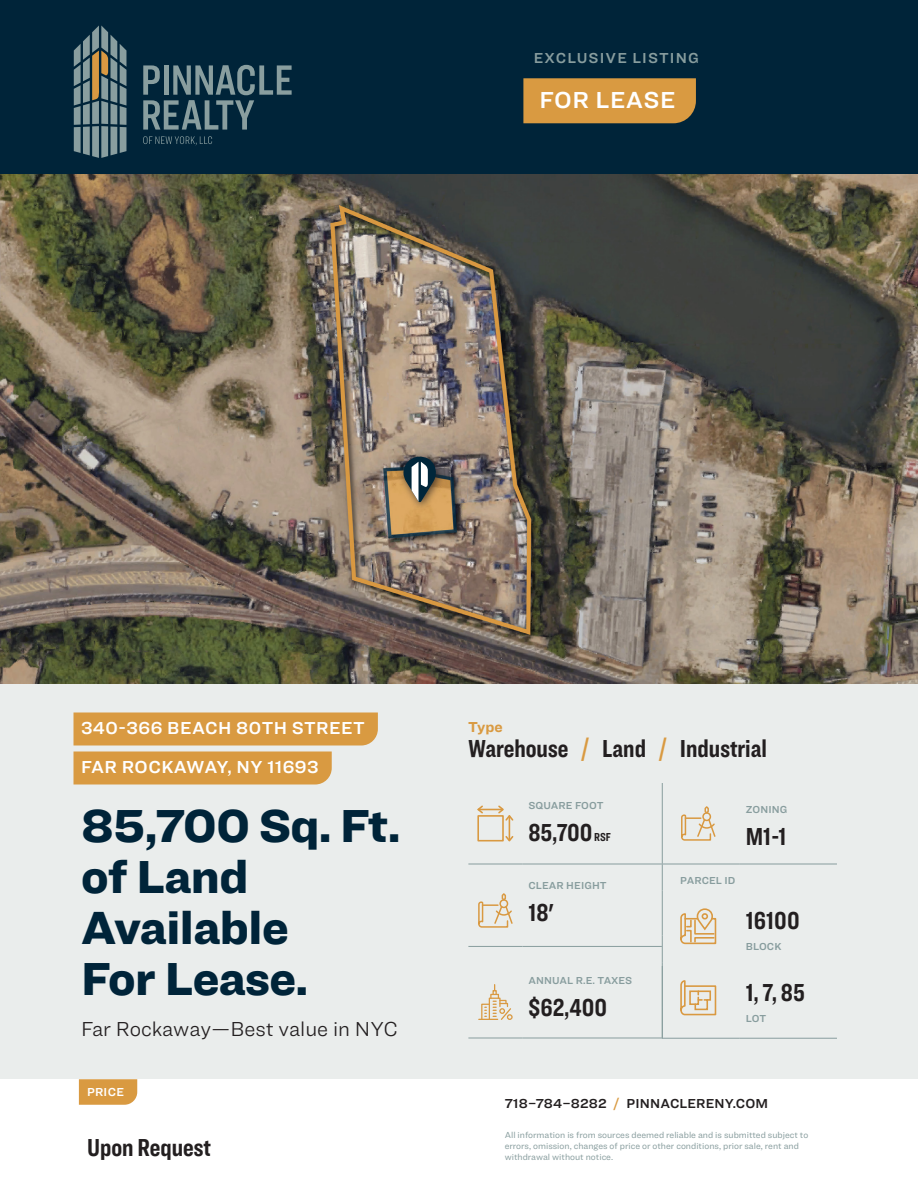
<style>
.page{position:relative;width:918px;height:1188px;background:#fff}
.page>*{position:absolute;margin:0;border:0;box-sizing:border-box;transform-origin:0 0}
.H1_Building_Title_32pt_Black_Dark_Blue{font:900 48px/51px "Ringside";letter-spacing:-.01em;color:#002439}
.Stats_and_Figures_17pt_Compressed_Bold_b{font:700 25.5px "Ringside Compressed";color:#231f20}
.Building_Type_17pt_Compressed_Bold_black{font:700 25.5px "Ringside Compressed";color:#231f20}
.Listing_Type_16pt_Semibold_Paper__rule_G{font:600 24px "Ringside";letter-spacing:.025em;color:#fff}
.H3_Building_CTA_14pt_Light_black{font:300 21px "Ringside";color:#231f20}
.Address__Street_12pt_Semibold_Paper__rul{font:600 18px "Ringside";letter-spacing:.025em;color:#fff}
.t1{font:600 15px "Ringside";letter-spacing:.075em;color:#889d9e}
.Tag_Labels_10pt_Bold_Gold{font:700 15px "Ringside";color:#d99a41}
.t2{font:600 13.5px "Ringside";letter-spacing:.01em;color:#231f20}
.Parent__Price_Label_8pt_Semibold_Paper__{font:600 12px "Ringside";letter-spacing:.025em;color:#fff}
.Tags_7pt_Semibold_Gray{font:600 10.5px "Ringside";letter-spacing:.01em;color:#889d9e}
.t3{font:9px/10.8px "Ringside";color:#889d9e}
.s1{color:#d99a41}
.s2{font-size:12px}
</style>
<div class="page">
<div style="left:0;top:173px;width:918px;height:906px;background:#eaedec"></div>
<div style="left:0;top:0;width:918px;height:175px;background:#002439"></div>
<svg style="left:144px;top:136px;width:68px;height:9px"></svg>
<svg style="left:143px;top:65px;width:149px;height:65px"></svg>
<svg style="left:74px;top:26px;width:52px;height:132px"></svg>
<img style="left:0;top:175px;width:918px;height:509px">
<div style="left:398px;top:451px;width:48px;height:61px;background:#231f20;opacity:.75"></div>
<svg style="left:404px;top:457px;width:32px;height:45px"></svg>
<div style="left:523px;top:78px;width:173px;height:45px;background:#d99a41"></div>
<div style="left:74px;top:712px;width:304px;height:34px;background:#d99a41"></div>
<div style="left:74px;top:752px;width:258px;height:32px;background:#d99a41"></div>
<hr style="left:662px;top:783px;width:1px;height:36px;background:#889d9e">
<hr style="left:662px;top:819px;width:1px;height:45px;background:#889d9e">
<svg style="left:662px;top:865px;width:1px;height:25px"></svg>
<hr style="left:662px;top:890px;width:1px;height:45px;background:#889d9e">
<hr style="left:662px;top:864px;width:78px;height:1px;background:#889d9e">
<hr style="left:740px;top:864px;width:97px;height:1px;background:#889d9e">
<hr style="left:662px;top:1038px;width:78px;height:1px;background:#889d9e">
<hr style="left:740px;top:1038px;width:97px;height:1px;background:#889d9e">
<svg style="left:681px;top:806px;width:35px;height:35px"></svg>
<svg style="left:680px;top:908px;width:36px;height:36px"></svg>
<div style="left:702px;top:913px;width:6px;height:7px;border:2px solid #d99941;border-radius:2px"></div>
<svg style="left:680px;top:980px;width:36px;height:35px"></svg>
<hr style="left:468px;top:864px;width:54px;height:1px;background:#889d9e">
<hr style="left:522px;top:864px;width:140px;height:1px;background:#889d9e">
<svg style="left:477px;top:806px;width:36px;height:35px"></svg>
<hr style="left:468px;top:946px;width:54px;height:1px;background:#889d9e">
<hr style="left:522px;top:946px;width:140px;height:1px;background:#889d9e">
<svg style="left:478px;top:893px;width:35px;height:35px"></svg>
<hr style="left:468px;top:1038px;width:54px;height:1px;background:#889d9e">
<hr style="left:522px;top:1038px;width:141px;height:1px;background:#889d9e">
<svg style="left:662px;top:935px;width:1px;height:55px"></svg>
<hr style="left:662px;top:990px;width:1px;height:48px;background:#889d9e">
<svg style="left:479px;top:985px;width:34px;height:35px"></svg>
<svg style="left:79px;top:1079px;width:58px;height:26px;background:#da9e48"></svg>
<h3 class="t1" style="left:534px;top:47px;width:166px">EXCLUSIVE LISTING</h3>
<p class="Listing_Type_16pt_Semibold_Paper__rule_G" style="left:540px;top:82px;width:137px">FOR LEASE</p>
<p class="Address__Street_12pt_Semibold_Paper__rul" style="left:81px;top:715px;width:285px">340-366 BEACH 80TH STREET</p>
<p class="Address__Street_12pt_Semibold_Paper__rul" style="left:81px;top:754px;width:239px">FAR ROCKAWAY, NY 11693</p>
<p class="H1_Building_Title_32pt_Black_Dark_Blue" style="left:81px;top:799px;width:321px">85,700 Sq. Ft. of Land<br>Available<br>For Lease.</p>
<p class="H3_Building_CTA_14pt_Light_black" style="left:81px;top:1014px;width:319px">Far Rockaway—Best value in NYC</p>
<p class="Parent__Price_Label_8pt_Semibold_Paper__" style="left:87px;top:1083px;width:39px">PRICE</p>
<p class="Stats_and_Figures_17pt_Compressed_Bold_b" style="left:87px;top:1130px;width:126px">Upon Request</p>
<p class="Tag_Labels_10pt_Bold_Gold" style="left:468px;top:716px;width:36px">Type</p>
<p class="Building_Type_17pt_Compressed_Bold_black" style="left:468px;top:731px;width:301px">Warehouse <span class="s1">/</span> Land <span class="s1">/</span> Industrial</p>
<p class="Tags_7pt_Semibold_Gray" style="left:528px;top:798px;width:77px">SQUARE FOOT</p>
<p class="Stats_and_Figures_17pt_Compressed_Bold_b" style="left:528px;top:815px;width:84px">85,700 <span class="s2">RSF</span></p>
<p class="Tags_7pt_Semibold_Gray" style="left:528px;top:878px;width:80px">CLEAR HEIGHT</p>
<p class="Stats_and_Figures_17pt_Compressed_Bold_b" style="left:528px;top:895px;width:27px">18'</p>
<p class="Tags_7pt_Semibold_Gray" style="left:528px;top:973px;width:105px">ANNUAL R.E. TAXES</p>
<p class="Stats_and_Figures_17pt_Compressed_Bold_b" style="left:528px;top:990px;width:80px">$62,400</p>
<p class="Tags_7pt_Semibold_Gray" style="left:746px;top:802px;width:43px">ZONING</p>
<p class="Stats_and_Figures_17pt_Compressed_Bold_b" style="left:746px;top:819px;width:42px">M1-1</p>
<p class="Tags_7pt_Semibold_Gray" style="left:680px;top:873px;width:57px">PARCEL ID</p>
<p class="Stats_and_Figures_17pt_Compressed_Bold_b" style="left:746px;top:903px;width:55px">16100</p>
<p class="Tags_7pt_Semibold_Gray" style="left:746px;top:939px;width:37px">BLOCK</p>
<p class="Stats_and_Figures_17pt_Compressed_Bold_b" style="left:746px;top:975px;width:61px">1, 7, 85</p>
<p class="Tags_7pt_Semibold_Gray" style="left:746px;top:1010px;width:22px">LOT</p>
<h3 class="t2" style="left:505px;top:1093px;width:265px">718–784–8282 <span class="s1">/</span> PINNACLERENY.COM</h3>
<p class="t3" style="left:505px;top:1130px;width:305px">All information is from sources deemed reliable and is submitted subject to errors, omission, changes of price or other conditions, prior sale, rent and withdrawal without notice.</p>
</div>
